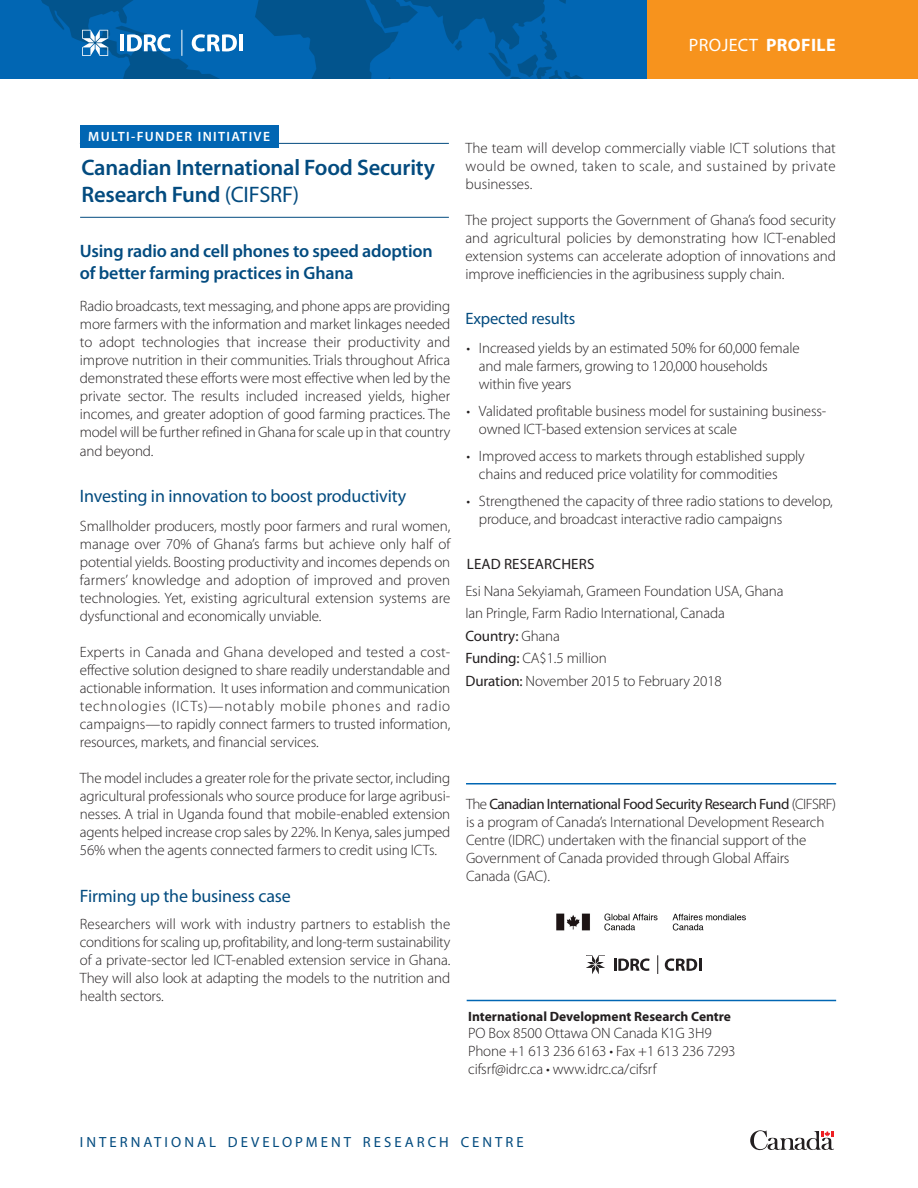
<style>
.page{position:relative;width:918px;height:1188px;background:#fff}
.page>*{position:absolute;margin:0;border:0;box-sizing:border-box;transform-origin:0 0}
.t1{font:600 22.5px/27px "Myriad Pro";letter-spacing:-.01em;color:#034b7f}
.t2{font:600 18px/22.5px "Myriad Pro";letter-spacing:-.01em;color:#034b7f}
.t3{font:18px "Myriad Pro";letter-spacing:-.01em;color:#034b7f}
.t4{font:18px "Myriad Pro";letter-spacing:.02em;color:#fff}
.t5{font:16.5px "Myriad Pro";letter-spacing:-.01em;color:#034b7f}
.t6{font:300 15px/18px "Myriad Pro";letter-spacing:-.01em;color:#231f20;text-align:justify}
.t7{font:15px "Myriad Pro";letter-spacing:.01em;color:#231f20}
.t8{font:14.7px "Myriad Pro";letter-spacing:.205em;color:#034b7f}
.t9{font:700 13.5px "Myriad Pro";color:#231f20}
.t10{font:600 13.5px "Myriad Pro";letter-spacing:.1em;color:#fff}
.s1{font-weight:700}
.s2{font-weight:400}
</style>
<div class="page">
<svg style="left:750px;top:1130px;width:84px;height:20px"></svg>
<img style="left:0;top:0;width:638px;height:79px">
<svg style="left:82px;top:30px;width:26px;height:26px"></svg>
<hr style="left:121px;top:35px;width:3px;height:16px;background:#fff">
<svg style="left:127px;top:34px;width:44px;height:18px"></svg>
<svg style="left:192px;top:34px;width:45px;height:18px"></svg>
<hr style="left:239px;top:35px;width:4px;height:16px;background:#fff">
<svg style="left:182px;top:30px;width:1px;height:26px"></svg>
<div style="left:647px;top:0;width:271px;height:79px;background:#f7931d"></div>
<hr style="left:80px;top:143px;width:369px;height:1px;background:#034b7f">
<hr style="left:80px;top:217px;width:369px;height:1px;background:#034b7f">
<div style="left:80px;top:125px;width:199px;height:23px;background:#0166b3"></div>
<hr style="left:467px;top:1000px;width:369px;height:1px;background:#0166b3">
<svg style="left:614px;top:958px;width:36px;height:13px"></svg>
<svg style="left:665px;top:958px;width:36px;height:13px"></svg>
<svg style="left:657px;top:955px;width:1px;height:19px"></svg>
<svg style="left:586px;top:955px;width:19px;height:19px"></svg>
<hr style="left:466px;top:783px;width:370px;height:1px;background:#0166b3">
<img style="left:556px;top:913px;width:190px;height:18px">
<p class="t4" style="left:689px;top:38px;width:148px">PROJECT <span class="s1">PROFILE</span></p>
<p class="t10" style="left:88px;top:132px;width:183px">MULTI-FUNDER INITIATIVE</p>
<h1 class="t1" style="left:81px;top:156px;width:355px">Canadian International Food Security<br>Research Fund <span class="s2">(CIFSRF)</span></h1>
<p class="t2" style="left:80px;top:241px;width:354px">Using radio and cell phones to speed adoption of better farming practices in Ghana</p>
<p class="t6" style="left:80px;top:298px;width:372px">Radio broadcasts, text messaging, and phone apps are providing more farmers with the information and market linkages needed to adopt technologies that increase their productivity and improve nutrition in their communities. Trials throughout Africa demonstrated these efforts were most effective when led by the private sector. The results included increased yields, higher incomes, and greater adoption of good farming practices. The model will be further refined in Ghana for scale up in that country</p>
<p class="t6" style="left:80px;top:443px;width:75px">and beyond.</p>
<p class="t3" style="left:80px;top:489px;width:328px">Investing in innovation to boost productivity</p>
<p class="t6" style="left:80px;top:518px;width:372px">Smallholder producers, mostly poor farmers and rural women, manage over 70% of Ghana’s farms but achieve only half of potential yields. Boosting productivity and incomes depends on farmers’ knowledge and adoption of improved and proven technologies. Yet, existing agricultural extension systems are dysfunctional and economically unviable.</p>
<p class="t6" style="left:80px;top:644px;width:372px">Experts in Canada and Ghana developed and tested a cost&shy;effective solution designed to share readily understandable and actionable information. It uses information and communication technologies (ICTs)—notably mobile phones and radio campaigns—to rapidly connect farmers to trusted information, resources, markets, and financial services.</p>
<p class="t6" style="left:80px;top:770px;width:372px">The model includes a greater role for the private sector, including agricultural professionals who source produce for large agribusi&shy;nesses. A trial in Uganda found that mobile-enabled extension agents helped increase crop sales by 22%. In Kenya, sales jumped 56% when the agents connected farmers to credit using ICTs.</p>
<p class="t3" style="left:80px;top:890px;width:212px">Firming up the business case</p>
<p class="t6" style="left:80px;top:916px;width:372px">Researchers will work with industry partners to establish the conditions for scaling up, profitability, and long-term sustainability of a private-sector led ICT-enabled extension service in Ghana.<br>They will also look at adapting the models to the nutrition and health sectors.</p>
<p class="t6" style="left:466px;top:140px;width:372px">The team will develop commercially viable ICT solutions that would be owned, taken to scale, and sustained by private businesses.</p>
<p class="t6" style="left:466px;top:212px;width:372px">The project supports the Government of Ghana’s food security and agricultural policies by demonstrating how ICT-enabled extension systems can accelerate adoption of innovations and improve inefficiencies in the agribusiness supply chain.</p>
<p class="t5" style="left:465px;top:312px;width:111px">Expected results</p>
<p class="t6" style="left:479px;top:340px;width:322px;text-align:left;text-indent:-12px">• Increased yields by an estimated 50% for 60,000 female and male farmers, growing to 120,000 households within five years</p>
<p class="t6" style="left:479px;top:403px;width:349px;text-indent:-12px">• Validated profitable business model for sustaining business&shy;owned ICT-based extension services at scale</p>
<p class="t6" style="left:479px;top:448px;width:327px;text-indent:-12px">• Improved access to markets through established supply chains and reduced price volatility for commodities</p>
<p class="t6" style="left:479px;top:493px;width:355px;text-indent:-12px">• Strengthened the capacity of three radio stations to develop, produce, and broadcast interactive radio campaigns</p>
<p class="t7" style="left:467px;top:558px;width:129px">LEAD RESEARCHERS</p>
<p class="t6" style="left:465px;top:581px;width:320px;line-height:22.5px;text-align:left">Esi Nana Sekyiamah, Grameen Foundation USA, Ghana Ian Pringle, Farm Radio International, Canada<br><span class="s2">Country:</span> Ghana<br><span class="s2">Funding:</span> CA$1.5 million<br><span class="s2">Duration:</span> November 2015 to February 2018</p>
<p class="t6" style="left:466px;top:796px;width:372px;text-align:left">The <span class="s2">Canadian International Food Security Research Fund</span> (CIFSRF) is a program of Canada’s International Development Research Centre (IDRC) undertaken with the financial support of the Government of Canada provided through Global Affairs Canada (GAC).</p>
<p class="t9" style="left:468px;top:1011px;width:264px">International Development Research Centre</p>
<p class="t6" style="left:468px;top:1026px;width:269px;text-align:left">PO Box 8500 Ottawa ON Canada K1G 3H9<br>Phone +1 613 236 6163 • Fax +1 613 236 7293 cifsrf@idrc.ca • www.idrc.ca/cifsrf</p>
<p class="t8" style="left:80px;top:1137px;width:445px">INTERNATIONAL DEVELOPMENT RESEARCH CENTRE</p>
</div>
